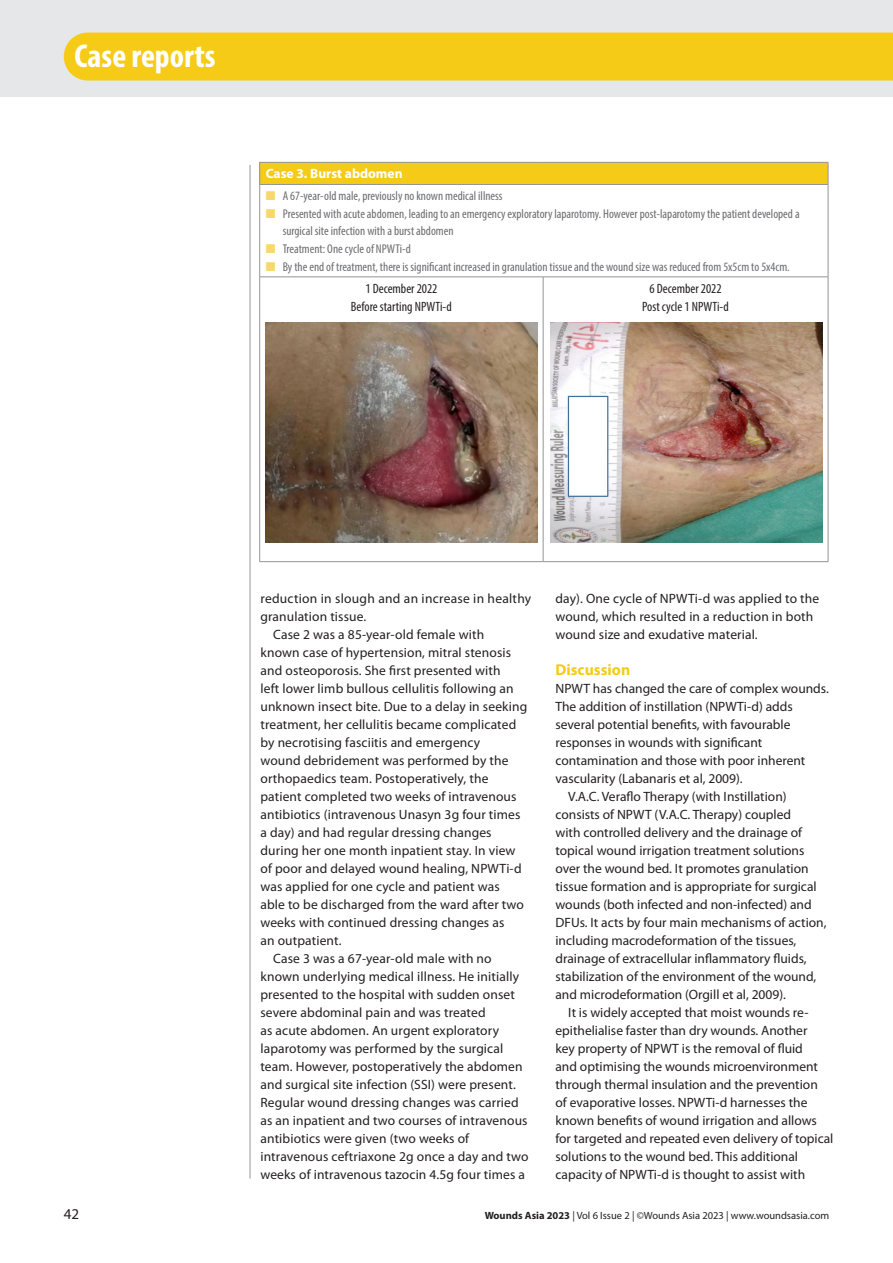
<style>
.page{position:relative;width:893px;height:1263px;background:#fff}
.page>*{position:absolute;margin:0;border:0;box-sizing:border-box;transform-origin:0 0}
.t1{font:700 condensed 33.15px "Myriad Pro";color:#fff}
.A-HEAD_CROSS_HEAD{font:700 15.75px "Myriad Pro";color:#f6cb17}
.t2{font:15px "Myriad Pro";color:#231f20}
.BODY_INDENT{font:13.5px/18px "Myriad Pro";letter-spacing:.005em;color:#231f20}
.BODY{font:condensed 13.5px "Myriad Pro";color:#231f20}
.BODY-2{font:700 13.5px "Myriad Pro";color:#fff}
.t3{font:condensed 12.75px/17.7px "Myriad Pro";color:#6c6d70}
.t4{font:10.5px "Myriad Pro";color:#231f20}
.s1{color:#f9d86b}
.s2{font-weight:700}
</style>
<div class="page">
<div style="left:0;top:0;width:893px;height:97px;background:#e6e7e9"></div>
<div style="left:64px;top:33px;width:829px;height:48px;background:#f6cb17"></div>
<hr style="left:250px;top:165px;width:1px;height:1014px;background:#939598">
<div style="left:260px;top:162px;width:568px;height:22px;background:#f6cb17"></div>
<hr style="left:260px;top:162px;width:283px;height:1px;background:#939598">
<svg style="left:259px;top:163px;width:1px;height:21px"></svg>
<hr style="left:543px;top:162px;width:285px;height:1px;background:#939598">
<svg style="left:828px;top:163px;width:1px;height:21px"></svg>
<hr style="left:260px;top:184px;width:283px;height:1px;background:#939598">
<hr style="left:259px;top:185px;width:1px;height:92px;background:#939598">
<hr style="left:543px;top:184px;width:285px;height:1px;background:#939598">
<hr style="left:828px;top:185px;width:1px;height:92px;background:#939598">
<hr style="left:260px;top:277px;width:283px;height:1px;background:#939598">
<hr style="left:259px;top:277px;width:1px;height:284px;background:#939598">
<hr style="left:543px;top:277px;width:285px;height:1px;background:#939598">
<hr style="left:543px;top:277px;width:1px;height:284px;background:#939598">
<hr style="left:828px;top:277px;width:1px;height:284px;background:#939598">
<hr style="left:260px;top:561px;width:283px;height:1px;background:#939598">
<hr style="left:543px;top:561px;width:285px;height:1px;background:#939598">
<img style="left:265px;top:322px;width:272px;height:220px">
<img style="left:550px;top:322px;width:273px;height:220px">
<h1 class="t1" style="left:74px;top:35px;width:143px">Case reports</h1>
<p class="BODY-2" style="left:266px;top:165px;width:138px">Case 3. Burst abdomen</p>
<p class="t3" style="left:266px;top:187px;width:238px"><span class="s1">■</span> A 67-year-old male, previously no known medical illness</p>
<p class="t3" style="left:283px;top:205px;width:518px;text-indent:-17px"><span class="s1">■</span> Presented with acute abdomen, leading to an emergency exploratory laparotomy. However post-laparotomy the patient developed a surgical site infection with a burst abdomen</p>
<p class="t3" style="left:266px;top:240px;width:147px"><span class="s1">■</span> Treatment: One cycle of NPWTi-d</p>
<p class="t3" style="left:266px;top:258px;width:525px"><span class="s1">■</span> By the end of treatment, there is significant increased in granulation tissue and the wound size was reduced from 5x5cm to 5x4cm.</p>
<p class="BODY" style="left:365px;top:280px;width:74px">1 December 2022</p>
<p class="BODY" style="left:351px;top:298px;width:103px">Before starting NPWTi-d</p>
<p class="BODY" style="left:649px;top:280px;width:74px">6 December 2022</p>
<p class="BODY" style="left:642px;top:298px;width:88px">Post cycle 1 NPWTi-d</p>
<p class="BODY_INDENT" style="left:260px;top:589px;width:272px">reduction in slough and an increase in healthy granulation tissue.</p>
<p class="BODY_INDENT" style="left:260px;top:625px;width:268px;text-indent:13px">Case 2 was a 85-year-old female with<br>known case of hypertension, mitral stenosis and osteoporosis. She first presented with<br>left lower limb bullous cellulitis following an unknown insect bite. Due to a delay in seeking treatment, her cellulitis became complicated by necrotising fasciitis and emergency<br>wound debridement was performed by the orthopaedics team. Postoperatively, the patient completed two weeks of intravenous antibiotics (intravenous Unasyn 3g four times a day) and had regular dressing changes during her one month inpatient stay. In view of poor and delayed wound healing, NPWTi-d was applied for one cycle and patient was able to be discharged from the ward after two weeks with continued dressing changes as<br>an outpatient.</p>
<p class="BODY_INDENT" style="left:260px;top:949px;width:270px;text-indent:13px">Case 3 was a 67-year-old male with no known underlying medical illness. He initially presented to the hospital with sudden onset severe abdominal pain and was treated<br>as acute abdomen. An urgent exploratory laparotomy was performed by the surgical team. However, postoperatively the abdomen and surgical site infection (SSI) were present.<br>Regular wound dressing changes was carried as an inpatient and two courses of intravenous antibiotics were given (two weeks of intravenous ceftriaxone 2g once a day and two weeks of intravenous tazocin 4.5g four times a</p>
<p class="BODY_INDENT" style="left:555px;top:589px;width:265px">day). One cycle of NPWTi-d was applied to the wound, which resulted in a reduction in both wound size and exudative material.</p>
<p class="A-HEAD_CROSS_HEAD" style="left:555px;top:659px;width:76px">Discussion</p>
<p class="BODY_INDENT" style="left:555px;top:679px;width:275px">NPWT has changed the care of complex wounds.<br>The addition of instillation (NPWTi-d) adds several potential benefits, with favourable responses in wounds with significant contamination and those with poor inherent vascularity (Labanaris et al, 2009).</p>
<p class="BODY_INDENT" style="left:555px;top:787px;width:273px;text-indent:13px">V.A.C. Veraflo Therapy (with Instillation) consists of NPWT (V.A.C. Therapy) coupled<br>with controlled delivery and the drainage of topical wound irrigation treatment solutions over the wound bed. It promotes granulation tissue formation and is appropriate for surgical wounds (both infected and non-infected) and DFUs. It acts by four main mechanisms of action, including macrodeformation of the tissues, drainage of extracellular inflammatory fluids, stabilization of the environment of the wound, and microdeformation (Orgill et al, 2009).</p>
<p class="BODY_INDENT" style="left:555px;top:1003px;width:279px;text-indent:13px">It is widely accepted that moist wounds re&shy;epithelialise faster than dry wounds. Another<br>key property of NPWT is the removal of fluid<br>and optimising the wounds microenvironment through thermal insulation and the prevention<br>of evaporative losses. NPWTi-d harnesses the known benefits of wound irrigation and allows for targeted and repeated even delivery of topical solutions to the wound bed. This additional capacity of NPWTi-d is thought to assist with</p>
<p class="t2" style="left:64px;top:1204px;width:17px">42</p>
<p class="t4" style="left:485px;top:1208px;width:346px"><span class="s2">Wounds Asia 2023</span> | Vol 6 Issue 2 | ©Wounds Asia 2023 | www.woundsasia.com</p>
</div>
